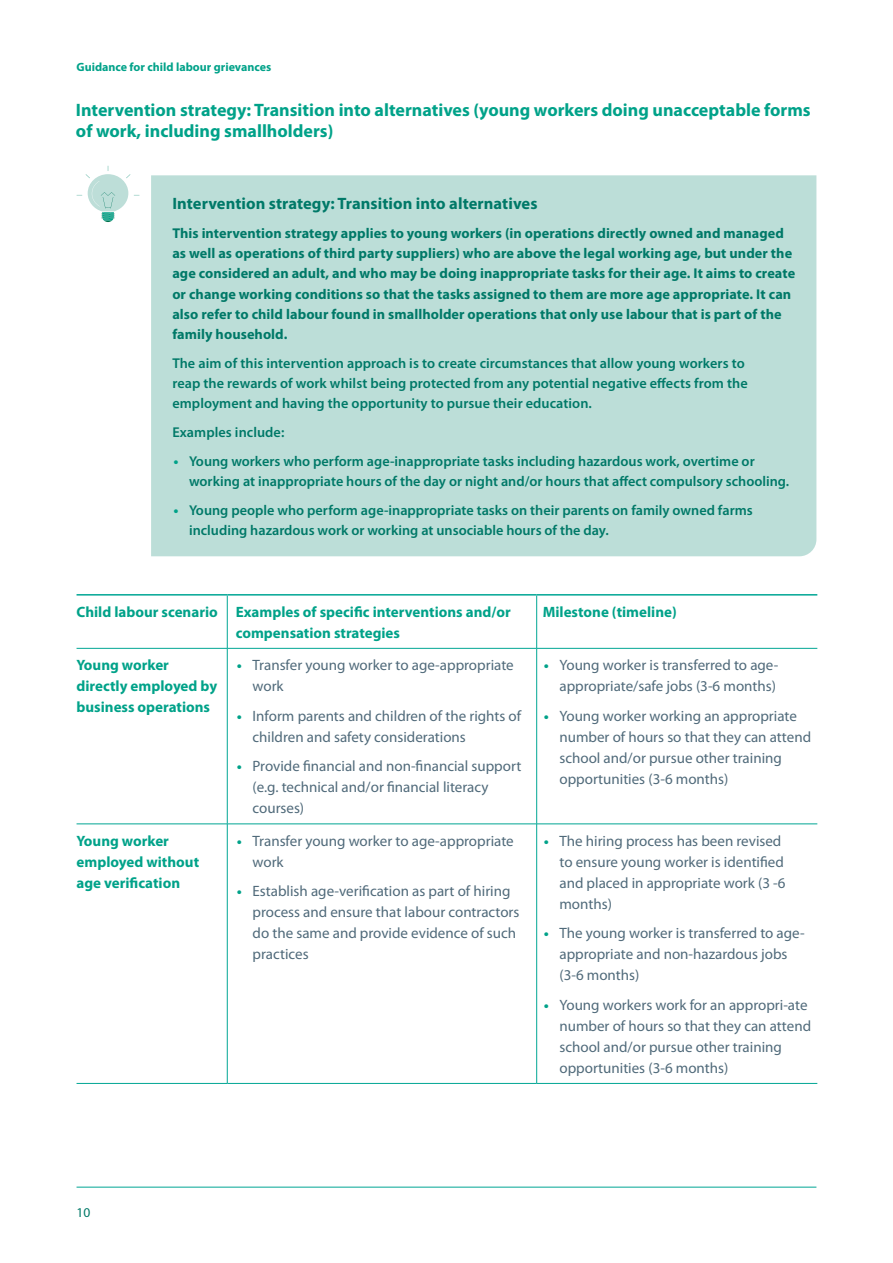
<style>
.page{position:relative;width:893px;height:1263px;background:#fff}
.page>*{position:absolute;margin:0;border:0;box-sizing:border-box;transform-origin:0 0}
.Subtitle__12pt__Tab{font:700 18px/21px "Myriad Pro";color:#00a289}
.Box_Title_Green{font:700 16.5px "Myriad Pro";letter-spacing:.005em;color:#007968}
.t1{font:15px/21px "Myriad Pro";color:#506a7a}
.Column_1{font:700 15px/21px "Myriad Pro";color:#00a289}
.Text_Green{font:600 14.25px/20.2px "Myriad Pro";color:#007968}
.Text_Green-2{font:700 14.25px/20.2px "Myriad Pro";letter-spacing:.005em;color:#007968}
.t2{font:13.5px "Myriad Pro";color:#007968}
.t3{font:700 12px "Myriad Pro";color:#00a289}
.s1{font-family:"Trebuchet MS";font-weight:400;font-size:13.5px;color:#00a289}
.s2{font-family:"Trebuchet MS";font-size:13.5px;color:#00a289}
</style>
<div class="page">
<hr style="left:77px;top:1187px;width:739px;height:1px;background:#00a694">
<hr style="left:536px;top:596px;width:1px;height:52px;background:#00a694">
<hr style="left:536px;top:648px;width:1px;height:176px;background:#00a694">
<hr style="left:536px;top:824px;width:1px;height:259px;background:#00a694">
<hr style="left:227px;top:596px;width:1px;height:52px;background:#00a694">
<hr style="left:77px;top:648px;width:150px;height:1px;background:#00a694">
<hr style="left:227px;top:648px;width:310px;height:1px;background:#00a694">
<hr style="left:227px;top:648px;width:1px;height:176px;background:#00a694">
<hr style="left:537px;top:648px;width:280px;height:1px;background:#00a694">
<hr style="left:227px;top:824px;width:1px;height:259px;background:#00a694">
<hr style="left:77px;top:824px;width:150px;height:1px;background:#00a694">
<hr style="left:227px;top:824px;width:310px;height:1px;background:#00a694">
<hr style="left:537px;top:824px;width:280px;height:1px;background:#00a694">
<hr style="left:77px;top:1083px;width:150px;height:1px;background:#00a694">
<hr style="left:227px;top:1083px;width:310px;height:1px;background:#00a694">
<hr style="left:537px;top:1083px;width:280px;height:1px;background:#00a694">
<hr style="left:77px;top:594px;width:150px;height:2px;background:#00a694">
<hr style="left:227px;top:594px;width:310px;height:2px;background:#00a694">
<hr style="left:537px;top:594px;width:280px;height:2px;background:#00a694">
<div style="left:151px;top:175px;width:665px;height:381px;background:#bcded8"></div>
<svg style="left:77px;top:166px;width:62px;height:56px"></svg>
<p class="t3" style="left:77px;top:59px;width:196px">Guidance for child labour grievances</p>
<p class="Subtitle__12pt__Tab" style="left:76px;top:98px;width:736px">Intervention strategy: Transition into alternatives (young workers doing unacceptable forms of work, including smallholders)</p>
<p class="Box_Title_Green" style="left:172px;top:193px;width:367px">Intervention strategy: Transition into alternatives</p>
<p class="Text_Green-2" style="left:172px;top:222px;width:624px">This intervention strategy applies to young workers (in operations directly owned and managed as well as operations of third party suppliers) who are above the legal working age, but under the age considered an adult, and who may be doing inappropriate tasks for their age. It aims to create or change working conditions so that the tasks assigned to them are more age appropriate. It can also refer to child labour found in smallholder operations that only use labour that is part of the family household.</p>
<p class="Text_Green" style="left:172px;top:352px;width:577px">The aim of this intervention approach is to create circumstances that allow young workers to reap the rewards of work whilst being protected from any potential negative effects from the employment and having the opportunity to pursue their education.</p>
<p class="Text_Green" style="left:172px;top:422px;width:114px">Examples include:</p>
<p class="Text_Green" style="left:189px;top:450px;width:602px;text-indent:-17px"><span class="s1">•</span> Young workers who perform age-inappropriate tasks including hazardous work, overtime or working at inappropriate hours of the day or night and/or hours that affect compulsory schooling.</p>
<p class="Text_Green" style="left:189px;top:499px;width:565px;text-indent:-17px"><span class="s1">•</span> Young people who perform age-inappropriate tasks on their parents on family owned farms including hazardous work or working at unsociable hours of the day.</p>
<p class="Column_1" style="left:77px;top:601px;width:143px">Child labour scenario</p>
<p class="Column_1" style="left:236px;top:601px;width:276px">Examples of specific interventions and/or compensation strategies</p>
<p class="Column_1" style="left:543px;top:601px;width:136px">Milestone (timeline)</p>
<p class="Column_1" style="left:77px;top:654px;width:142px">Young worker directly employed by business operations</p>
<p class="t1" style="left:253px;top:654px;width:263px;text-indent:-17px"><span class="s2">•</span> Transfer young worker to age-appropriate work</p>
<p class="t1" style="left:543px;top:654px;width:237px;text-align:right"><span class="s2">•</span> Young worker is transferred to age&shy;appropriate/safe jobs (3-6 months)</p>
<p class="t1" style="left:559px;top:705px;width:253px;text-indent:-17px"><span class="s2">•</span> Young worker working an appropriate number of hours so that they can attend school and/or pursue other training opportunities (3-6 months)</p>
<p class="t1" style="left:253px;top:705px;width:270px;text-indent:-17px"><span class="s2">•</span> Inform parents and children of the rights of children and safety considerations</p>
<p class="t1" style="left:253px;top:755px;width:270px;text-indent:-17px"><span class="s2">•</span> Provide financial and non-financial support (e.g. technical and/or financial literacy courses)</p>
<p class="Column_1" style="left:77px;top:830px;width:124px">Young worker employed without age verification</p>
<p class="t1" style="left:253px;top:830px;width:263px;text-indent:-17px"><span class="s2">•</span> Transfer young worker to age-appropriate work</p>
<p class="t1" style="left:253px;top:880px;width:268px;text-indent:-17px"><span class="s2">•</span> Establish age-verification as part of hiring process and ensure that labour contractors do the same and provide evidence of such practices</p>
<p class="t1" style="left:559px;top:830px;width:228px;text-indent:-17px"><span class="s2">•</span> The hiring process has been revised to ensure young worker is identified and placed in appropriate work (3 -6 months)</p>
<p class="t1" style="left:559px;top:922px;width:247px;text-indent:-17px"><span class="s2">•</span> The young worker is transferred to age&shy;appropriate and non-hazardous jobs (3-6 months)</p>
<p class="t1" style="left:559px;top:994px;width:253px;text-indent:-17px"><span class="s2">•</span> Young workers work for an appropri-ate number of hours so that they can attend school and/or pursue other training opportunities (3-6 months)</p>
<p class="t2" style="left:77px;top:1204px;width:15px">10</p>
</div>
